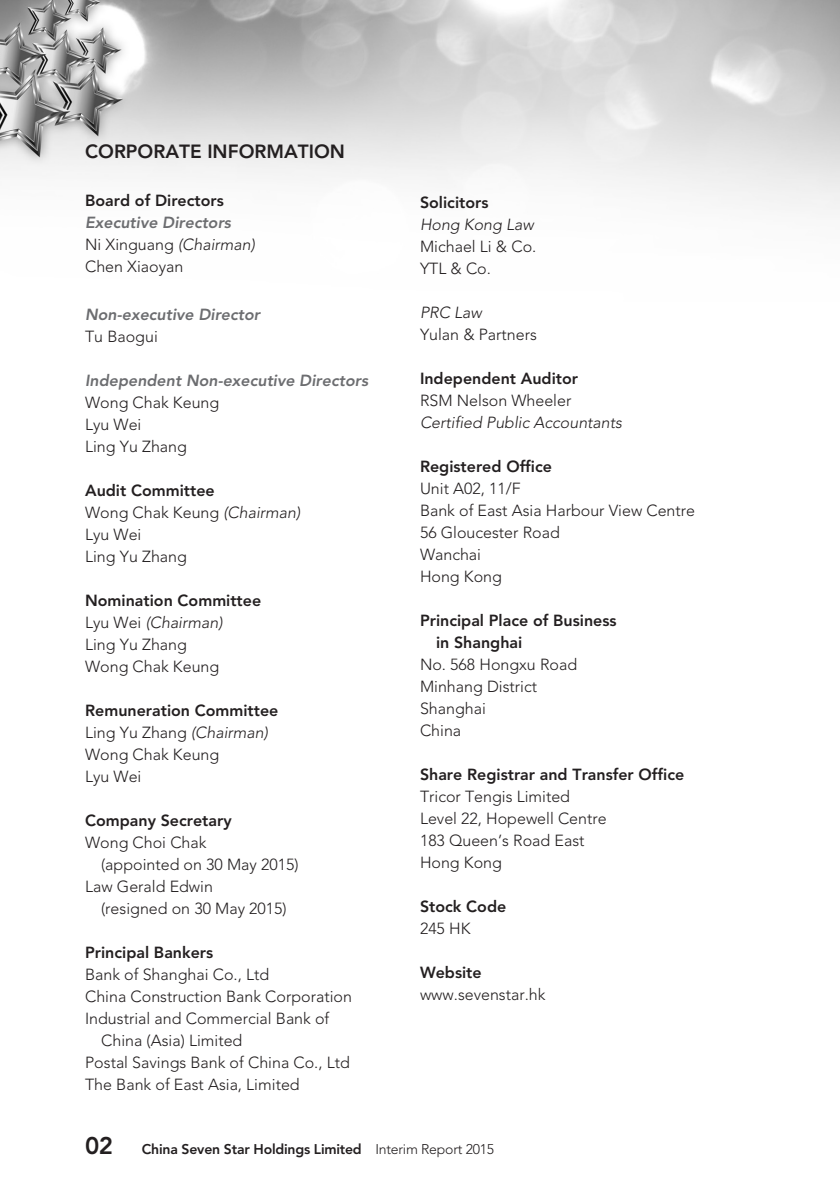
<style>
.page{position:relative;width:840px;height:1191px;background:#fff}
.page>*{position:absolute;margin:0;border:0;box-sizing:border-box;transform-origin:0 0}
.t1{font:800 19px "Avenir LT Std";color:#231f20}
.t2{font:300 16px/22px "Avenir LT Std";color:#231f20}
.t3{font:800 16px/22px "Avenir LT Std";color:#231f20}
.t4{font:italic 800 16px "Avenir LT Std";color:#6c6d70}
.t5{font:italic 300 16px "Avenir LT Std";color:#231f20}
.t6{font:800 14px "Avenir LT Std";letter-spacing:-.015em;color:#231f20}
.s1{font-weight:800;font-style:italic;color:#6c6d70}
.s2{font-style:italic}
.s3{font-weight:800}
.s4{font-size:24px}
.s5{font-weight:300}
</style>
<div class="page">
<img style="left:0;top:0;width:839px;height:210px">
<p class="t1" style="left:85px;top:140px;width:261px">CORPORATE INFORMATION</p>
<p class="t3" style="left:85px;top:189px;width:140px">Board of Directors</p>
<p class="t2" style="left:85px;top:211px;width:171px"><span class="s1">Executive Directors<br></span>Ni Xinguang <span class="s2">(Chairman)<br></span>Chen Xiaoyan</p>
<p class="t4" style="left:85px;top:304px;width:176px">Non-executive Director</p>
<p class="t2" style="left:85px;top:325px;width:74px">Tu Baogui</p>
<p class="t4" style="left:85px;top:370px;width:284px">Independent Non-executive Directors</p>
<p class="t2" style="left:85px;top:391px;width:135px">Wong Chak Keung<br>Lyu Wei<br>Ling Yu Zhang</p>
<p class="t2" style="left:85px;top:479px;width:216px"><span class="s3">Audit Committee<br></span>Wong Chak Keung <span class="s2">(Chairman)<br></span>Lyu Wei<br>Ling Yu Zhang</p>
<p class="t2" style="left:85px;top:589px;width:177px"><span class="s3">Nomination Committee<br></span>Lyu Wei <span class="s2">(Chairman)<br></span>Ling Yu Zhang<br>Wong Chak Keung</p>
<p class="t2" style="left:85px;top:699px;width:195px"><span class="s3">Remuneration Committee<br></span>Ling Yu Zhang <span class="s2">(Chairman)<br></span>Wong Chak Keung<br>Lyu Wei</p>
<p class="t3" style="left:85px;top:809px;width:148px">Company Secretary</p>
<p class="t2" style="left:85px;top:831px;width:123px">Wong Choi Chak</p>
<p class="t2" style="left:101px;top:853px;width:199px">(appointed on 30 May 2015)</p>
<p class="t2" style="left:85px;top:875px;width:129px">Law Gerald Edwin</p>
<p class="t2" style="left:101px;top:897px;width:187px">(resigned on 30 May 2015)</p>
<p class="t3" style="left:85px;top:941px;width:130px">Principal Bankers</p>
<p class="t2" style="left:85px;top:963px;width:185px">Bank of Shanghai Co., Ltd</p>
<p class="t2" style="left:85px;top:985px;width:268px">China Construction Bank Corporation</p>
<p class="t2" style="left:85px;top:1007px;width:245px">Industrial and Commercial Bank of</p>
<p class="t2" style="left:101px;top:1029px;width:143px">China (Asia) Limited</p>
<p class="t2" style="left:85px;top:1051px;width:266px">Postal Savings Bank of China Co., Ltd</p>
<p class="t2" style="left:85px;top:1073px;width:216px">The Bank of East Asia, Limited</p>
<p class="t3" style="left:420px;top:191px;width:70px">Solicitors</p>
<p class="t5" style="left:420px;top:215px;width:115px">Hong Kong Law</p>
<p class="t2" style="left:420px;top:235px;width:118px">Michael Li &amp; Co.<br>YTL &amp; Co.</p>
<p class="t5" style="left:420px;top:303px;width:63px">PRC Law</p>
<p class="t2" style="left:420px;top:323px;width:118px">Yulan &amp; Partners</p>
<p class="t3" style="left:420px;top:367px;width:159px">Independent Auditor</p>
<p class="t2" style="left:420px;top:389px;width:153px">RSM Nelson Wheeler</p>
<p class="t5" style="left:420px;top:413px;width:203px">Certified Public Accountants</p>
<p class="t3" style="left:420px;top:455px;width:133px">Registered Office</p>
<p class="t2" style="left:420px;top:477px;width:276px">Unit A02, 11/F<br>Bank of East Asia Harbour View Centre<br>56 Gloucester Road<br>Wanchai<br>Hong Kong</p>
<p class="t3" style="left:436px;top:609px;width:182px;text-indent:-16px">Principal Place of Business in Shanghai</p>
<p class="t2" style="left:420px;top:653px;width:158px">No. 568 Hongxu Road<br>Minhang District<br>Shanghai<br>China</p>
<p class="t3" style="left:420px;top:763px;width:266px">Share Registrar and Transfer Office</p>
<p class="t2" style="left:420px;top:785px;width:188px">Tricor Tengis Limited<br>Level 22, Hopewell Centre<br>183 Queen’s Road East<br>Hong Kong</p>
<p class="t3" style="left:420px;top:895px;width:88px">Stock Code</p>
<p class="t2" style="left:420px;top:917px;width:52px">245 HK</p>
<p class="t3" style="left:420px;top:961px;width:63px">Website</p>
<p class="t2" style="left:420px;top:983px;width:127px">www.sevenstar.hk</p>
<p class="t6" style="left:85px;top:1140px;width:410px"><span class="s4">02</span> China Seven Star Holdings Limited <span class="s5">Interim Report 2015</span></p>
</div>
